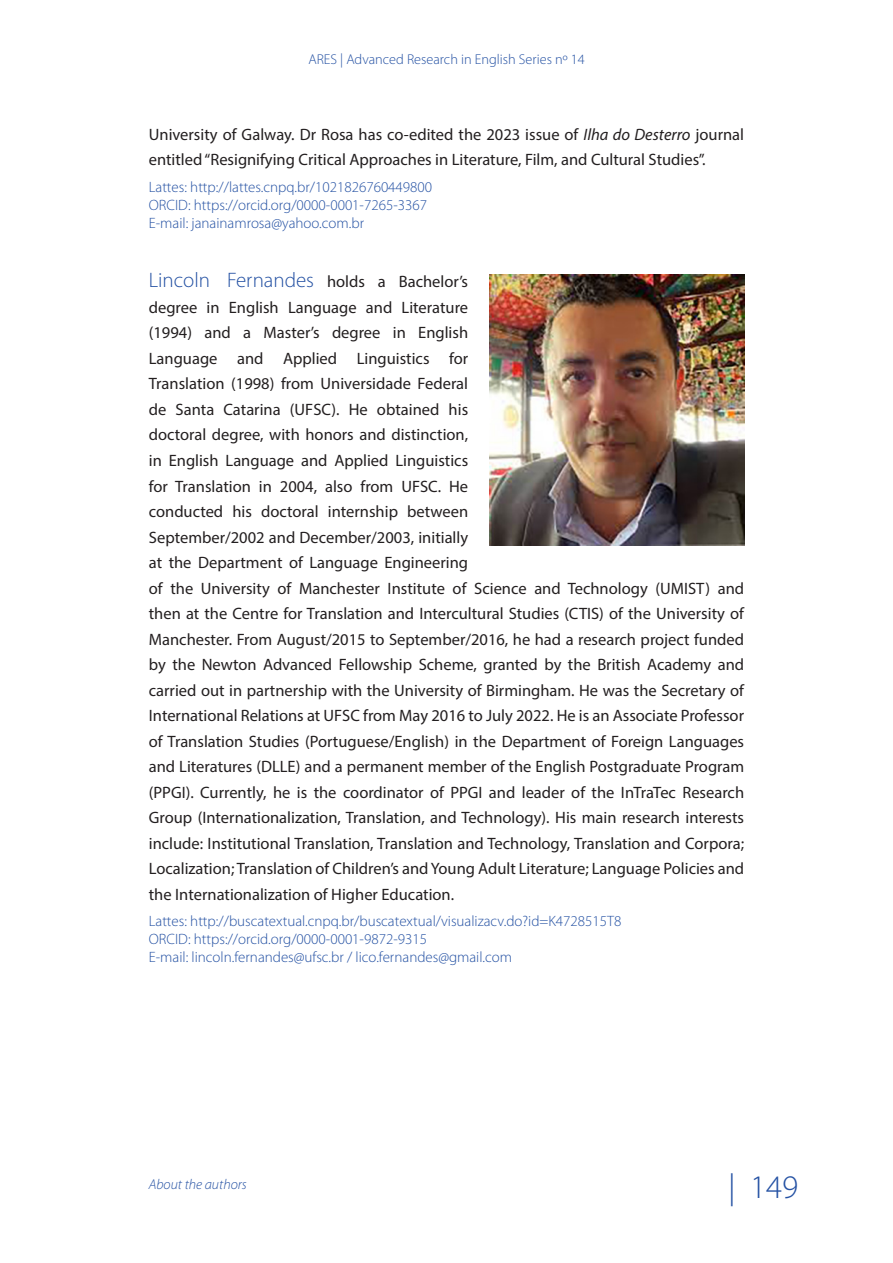
<style>
.page{position:relative;width:893px;height:1263px;background:#fff}
.page>*{position:absolute;margin:0;border:0;box-sizing:border-box;transform-origin:0 0}
.t1{font:300 33px "Myriad Pro";color:#2451a3}
.texto{font:300 21px "Myriad Pro";color:#2451a3}
.texto-2{font:16.5px/25.5px "Myriad Pro";color:#231f20}
.lattes{font:300 15px "Myriad Pro";color:#2451a3}
.t2{font:300 14.25px "Myriad Pro";color:#2451a3}
.t3{font:italic 300 14.25px "Myriad Pro";color:#2451a3}
.s1{font-style:italic}
.s2{font-weight:400;font-size:16.5px;color:#231f20}
</style>
<div class="page">
<img style="left:489px;top:275px;width:255px;height:270px">
<p class="t2" style="left:308px;top:51px;width:278px">ARES | Advanced Research in English Series nº 14</p>
<p class="texto-2" style="left:149px;top:121px;width:597px">University of Galway. Dr Rosa has co-edited the 2023 issue of <span class="s1">Ilha do Desterro</span> journal entitled “Resignifying Critical Approaches in Literature, Film, and Cultural Studies”.</p>
<p class="lattes" style="left:149px;top:179px;width:285px">Lattes: http://lattes.cnpq.br/1021826760449800</p>
<p class="lattes" style="left:149px;top:197px;width:280px">ORCID: https://orcid.org/0000-0001-7265-3367</p>
<p class="lattes" style="left:149px;top:215px;width:217px">E-mail: janainamrosa@yahoo.com.br</p>
<p class="texto" style="left:149px;top:269px;width:321px">Lincoln Fernandes <span class="s2">holds a Bachelor’s</span></p>
<p class="texto-2" style="left:149px;top:294px;width:597px">degree in English Language and Literature<br>(1994) and a Master’s degree in English<br>Language and Applied Linguistics for<br>Translation (1998) from Universidade Federal<br>de Santa Catarina (UFSC). He obtained his<br>doctoral degree, with honors and distinction,<br>in English Language and Applied Linguistics<br>for Translation in 2004, also from UFSC. He<br>conducted his doctoral internship between<br>September/2002 and December/2003, initially<br>at the Department of Language Engineering<br>of the University of Manchester Institute of Science and Technology (UMIST) and then at the Centre for Translation and Intercultural Studies (CTIS) of the University of Manchester. From August/2015 to September/2016, he had a research project funded by the Newton Advanced Fellowship Scheme, granted by the British Academy and carried out in partnership with the University of Birmingham. He was the Secretary of International Relations at UFSC from May 2016 to July 2022. He is an Associate Professor of Translation Studies (Portuguese/English) in the Department of Foreign Languages and Literatures (DLLE) and a permanent member of the English Postgraduate Program (PPGI). Currently, he is the coordinator of PPGI and leader of the InTraTec Research Group (Internationalization, Translation, and Technology). His main research interests include: Institutional Translation, Translation and Technology, Translation and Corpora; Localization; Translation of Children’s and Young Adult Literature; Language Policies and the Internationalization of Higher Education.</p>
<p class="lattes" style="left:149px;top:913px;width:474px">Lattes: http://buscatextual.cnpq.br/buscatextual/visualizacv.do?id=K4728515T8</p>
<p class="lattes" style="left:149px;top:931px;width:280px">ORCID: https://orcid.org/0000-0001-9872-9315</p>
<p class="lattes" style="left:149px;top:949px;width:365px">E-mail: lincoln.fernandes@ufsc.br / lico.fernandes@gmail.com</p>
<p class="t3" style="left:149px;top:1176px;width:100px">About the authors</p>
<h1 class="t1" style="left:729px;top:1169px;width:71px">| 149</h1>
</div>
